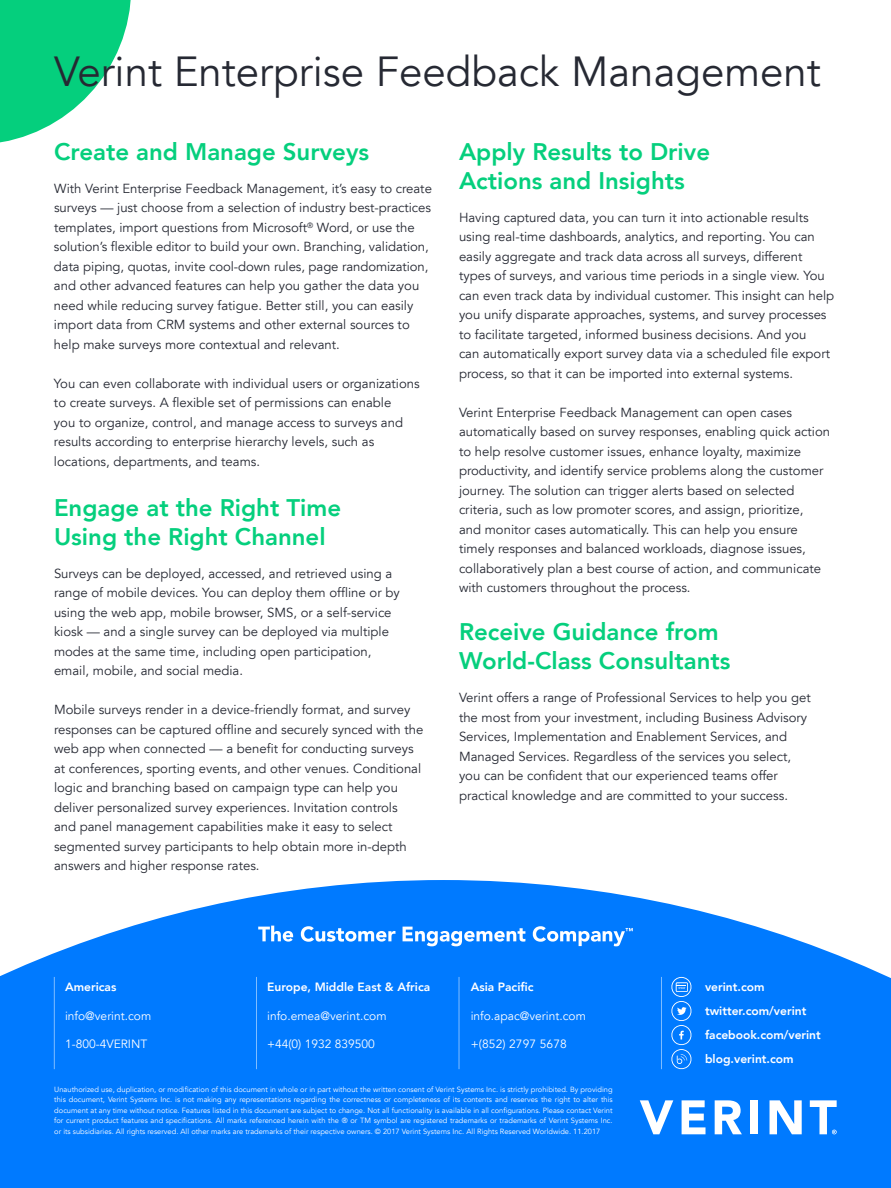
<style>
.page{position:relative;width:891px;height:1188px;background:#fff}
.page>*{position:absolute;margin:0;border:0;box-sizing:border-box;transform-origin:0 0}
.t1{font:42px "Avenir LT";color:#262933}
.t2{font:800 24px/28.8px "Avenir LT";color:#05cf7d}
.t3{font:13.2px/19.5px "Avenir LT";color:#262933}
.t4{font:800 12px/24px "Avenir LT";color:#fff}
.t5{font:12px "Avenir LT";color:#fff}
.t6{font:7.5px/10.5px "Avenir LT";color:#fff;text-align:justify}
</style>
<div class="page">
<svg style="left:0;top:0;width:131px;height:143px"></svg>
<svg style="left:0;top:880px;width:891px;height:308px;background:#1b88ff"></svg>
<svg style="left:258px;top:926px;width:35px;height:16px"></svg>
<svg style="left:301px;top:926px;width:94px;height:16px"></svg>
<svg style="left:403px;top:927px;width:122px;height:19px"></svg>
<svg style="left:533px;top:926px;width:100px;height:20px"></svg>
<hr style="left:661px;top:977px;width:1px;height:92px;background:#80bdff">
<hr style="left:459px;top:977px;width:1px;height:92px;background:#80bdff">
<hr style="left:256px;top:977px;width:1px;height:92px;background:#80bdff">
<hr style="left:54px;top:977px;width:1px;height:92px;background:#80bdff">
<svg style="left:640px;top:1100px;width:33px;height:34px"></svg>
<svg style="left:682px;top:1100px;width:24px;height:34px"></svg>
<svg style="left:715px;top:1100px;width:27px;height:34px"></svg>
<div style="left:750px;top:1100px;width:8px;height:34px;background:#fff"></div>
<svg style="left:770px;top:1100px;width:32px;height:34px"></svg>
<svg style="left:810px;top:1100px;width:27px;height:34px"></svg>
<svg style="left:671px;top:977px;width:21px;height:93px;background:#2e92ff"></svg>
<h1 class="t1" style="left:54px;top:53px;width:768px">Verint Enterprise Feedback Management</h1>
<h2 class="t2" style="left:54px;top:139px;width:317px">Create and Manage Surveys</h2>
<p class="t3" style="left:54px;top:180px;width:379px">With Verint Enterprise Feedback Management, it’s easy to create surveys — just choose from a selection of industry best-practices templates, import questions from Microsoft<sup>®</sup> Word, or use the solution’s flexible editor to build your own. Branching, validation, data piping, quotas, invite cool-down rules, page randomization, and other advanced features can help you gather the data you need while reducing survey fatigue. Better still, you can easily import data from CRM systems and other external sources to help make surveys more contextual and relevant.</p>
<p class="t3" style="left:54px;top:375px;width:367px">You can even collaborate with individual users or organizations to create surveys. A flexible set of permissions can enable<br>you to organize, control, and manage access to surveys and results according to enterprise hierarchy levels, such as locations, departments, and teams.</p>
<h2 class="t2" style="left:54px;top:495px;width:289px">Engage at the Right Time<br>Using the Right Channel</h2>
<p class="t3" style="left:54px;top:565px;width:347px">Surveys can be deployed, accessed, and retrieved using a range of mobile devices. You can deploy them offline or by using the web app, mobile browser, SMS, or a self-service kiosk — and a single survey can be deployed via multiple modes at the same time, including open participation, email, mobile, and social media.</p>
<p class="t3" style="left:54px;top:701px;width:371px">Mobile surveys render in a device-friendly format, and survey responses can be captured offline and securely synced with the web app when connected — a benefit for conducting surveys at conferences, sporting events, and other venues. Conditional logic and branching based on campaign type can help you deliver personalized survey experiences. Invitation controls<br>and panel management capabilities make it easy to select segmented survey participants to help obtain more in-depth answers and higher response rates.</p>
<h2 class="t2" style="left:459px;top:139px;width:253px">Apply Results to Drive<br>Actions and Insights</h2>
<p class="t3" style="left:459px;top:209px;width:377px">Having captured data, you can turn it into actionable results using real-time dashboards, analytics, and reporting. You can easily aggregate and track data across all surveys, different types of surveys, and various time periods in a single view. You can even track data by individual customer. This insight can help you unify disparate approaches, systems, and survey processes to facilitate targeted, informed business decisions. And you<br>can automatically export survey data via a scheduled file export process, so that it can be imported into external systems.</p>
<p class="t3" style="left:459px;top:404px;width:373px">Verint Enterprise Feedback Management can open cases automatically based on survey responses, enabling quick action to help resolve customer issues, enhance loyalty, maximize productivity, and identify service problems along the customer journey. The solution can trigger alerts based on selected criteria, such as low promoter scores, and assign, prioritize,<br>and monitor cases automatically. This can help you ensure timely responses and balanced workloads, diagnose issues, collaboratively plan a best course of action, and communicate with customers throughout the process.</p>
<h2 class="t2" style="left:459px;top:620px;width:273px">Receive Guidance from<br>World-Class Consultants</h2>
<p class="t3" style="left:459px;top:689px;width:353px">Verint offers a range of Professional Services to help you get the most from your investment, including Business Advisory Services, Implementation and Enablement Services, and Managed Services. Regardless of the services you select, you can be confident that our experienced teams offer practical knowledge and are committed to your success.</p>
<p class="t4" style="left:65px;top:976px;width:53px">Americas</p>
<p class="t5" style="left:65px;top:1010px;width:88px">info@verint.com</p>
<p class="t5" style="left:65px;top:1039px;width:84px">1-800-4VERINT</p>
<p class="t4" style="left:267px;top:976px;width:165px">Europe, Middle East &amp; Africa</p>
<p class="t5" style="left:267px;top:1010px;width:121px">info.emea@verint.com</p>
<p class="t5" style="left:267px;top:1039px;width:109px">+44(0) 1932 839500</p>
<p class="t4" style="left:471px;top:975px;width:64px">Asia Pacific</p>
<p class="t5" style="left:471px;top:1010px;width:117px">info.apac@verint.com</p>
<p class="t5" style="left:471px;top:1039px;width:98px">+(852) 2797 5678</p>
<p class="t4" style="left:705px;top:976px;width:117px">verint.com twitter.com/verint facebook.com/verint blog.verint.com</p>
<p class="t6" style="left:54px;top:1084px;width:560px">Unauthorized use, duplication, or modification of this document in whole or in part without the written consent of Verint Systems Inc. is strictly prohibited. By providing this document, Verint Systems Inc. is not making any representations regarding the correctness or completeness of its contents and reserves the right to alter this document at any time without notice. Features listed in this document are subject to change. Not all functionality is available in all configurations. Please contact Verint for current product features and specifications. All marks referenced herein with the ® or TM symbol are registered trademarks or trademarks of Verint Systems Inc. or its subsidiaries. All rights reserved. All other marks are trademarks of their respective owners. © 2017 Verint Systems Inc. All Rights Reserved Worldwide. 11.2017</p>
</div>
